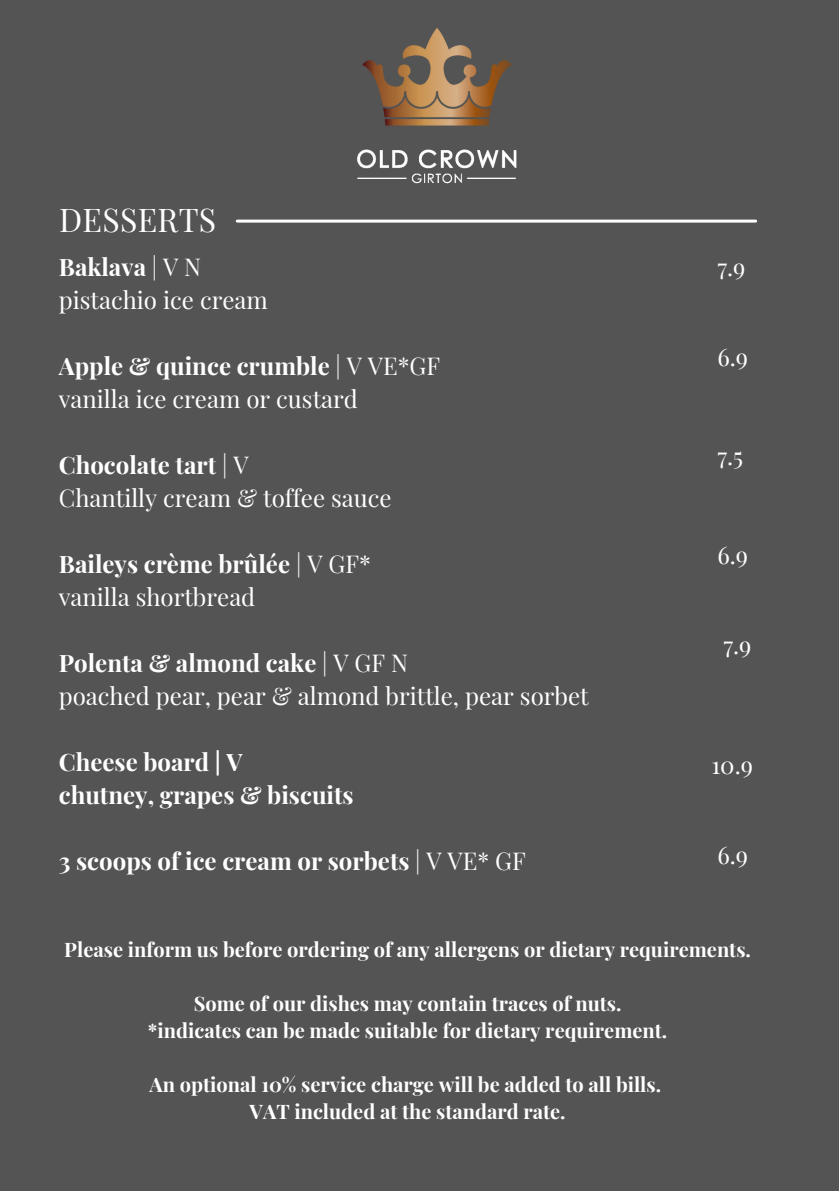
<style>
.page{position:relative;width:839px;height:1191px;background:#fff}
.page>*{position:absolute;margin:0;border:0;box-sizing:border-box;transform-origin:0 0}
.t1{font:32px "Playfair Display";letter-spacing:.01em;color:#fff}
.t2{font:700 24px "Playfair Display";color:#fff}
.t3{font:24px "Playfair Display";color:#fff}
.t4{font:700 20px "Playfair Display";color:#fff}
.s1{font-weight:400}
</style>
<div class="page">
<div style="left:0;top:0;width:838px;height:1191px;background:#545454"></div>
<hr style="left:237px;top:220px;width:518px;height:3px;background:#fff">
<img style="left:301px;top:28px;width:270px;height:195px">
<p class="t1" style="left:59px;top:198px;width:159px">DESSERTS</p>
<p class="t2" style="left:59px;top:250px;width:144px">Baklava <span class="s1">| V N</span></p>
<p class="t3" style="left:59px;top:283px;width:210px">pistachio ice cream</p>
<p class="t2" style="left:59px;top:349px;width:383px">Apple &amp; quince crumble <span class="s1">| V VE*GF</span></p>
<p class="t3" style="left:59px;top:382px;width:300px">vanilla ice cream or custard</p>
<p class="t2" style="left:59px;top:448px;width:191px">Chocolate tart <span class="s1">| V</span></p>
<p class="t3" style="left:59px;top:481px;width:334px">Chantilly cream &amp; toffee sauce</p>
<p class="t2" style="left:59px;top:547px;width:313px">Baileys crème brûlée <span class="s1">| V GF*</span></p>
<p class="t3" style="left:59px;top:580px;width:198px">vanilla shortbread</p>
<p class="t2" style="left:59px;top:646px;width:351px">Polenta &amp; almond cake <span class="s1">| V GF N</span></p>
<p class="t3" style="left:59px;top:679px;width:531px">poached pear, pear &amp; almond brittle, pear sorbet</p>
<p class="t2" style="left:59px;top:745px;width:185px">Cheese board | V</p>
<p class="t2" style="left:59px;top:778px;width:296px">chutney, grapes &amp; biscuits</p>
<p class="t2" style="left:59px;top:844px;width:468px">3 scoops of ice cream or sorbets <span class="s1">| V VE* GF</span></p>
<p class="t3" style="left:717px;top:250px;width:30px">7.9</p>
<p class="t3" style="left:717px;top:340px;width:32px">6.9</p>
<p class="t3" style="left:717px;top:439px;width:27px">7.5</p>
<p class="t3" style="left:717px;top:538px;width:32px">6.9</p>
<p class="t3" style="left:723px;top:628px;width:30px">7.9</p>
<p class="t3" style="left:711px;top:748px;width:43px">10.9</p>
<p class="t3" style="left:717px;top:838px;width:32px">6.9</p>
<p class="t4" style="left:64px;top:935px;width:688px">Please inform us before ordering of any allergens or dietary requirements.</p>
<p class="t4" style="left:194px;top:989px;width:429px">Some of our dishes may contain traces of nuts.</p>
<p class="t4" style="left:148px;top:1016px;width:521px">*indicates can be made suitable for dietary requirement.</p>
<p class="t4" style="left:149px;top:1070px;width:513px">An optional 10% service charge will be added to all bills.</p>
<p class="t4" style="left:249px;top:1097px;width:317px">VAT included at the standard rate.</p>
</div>
